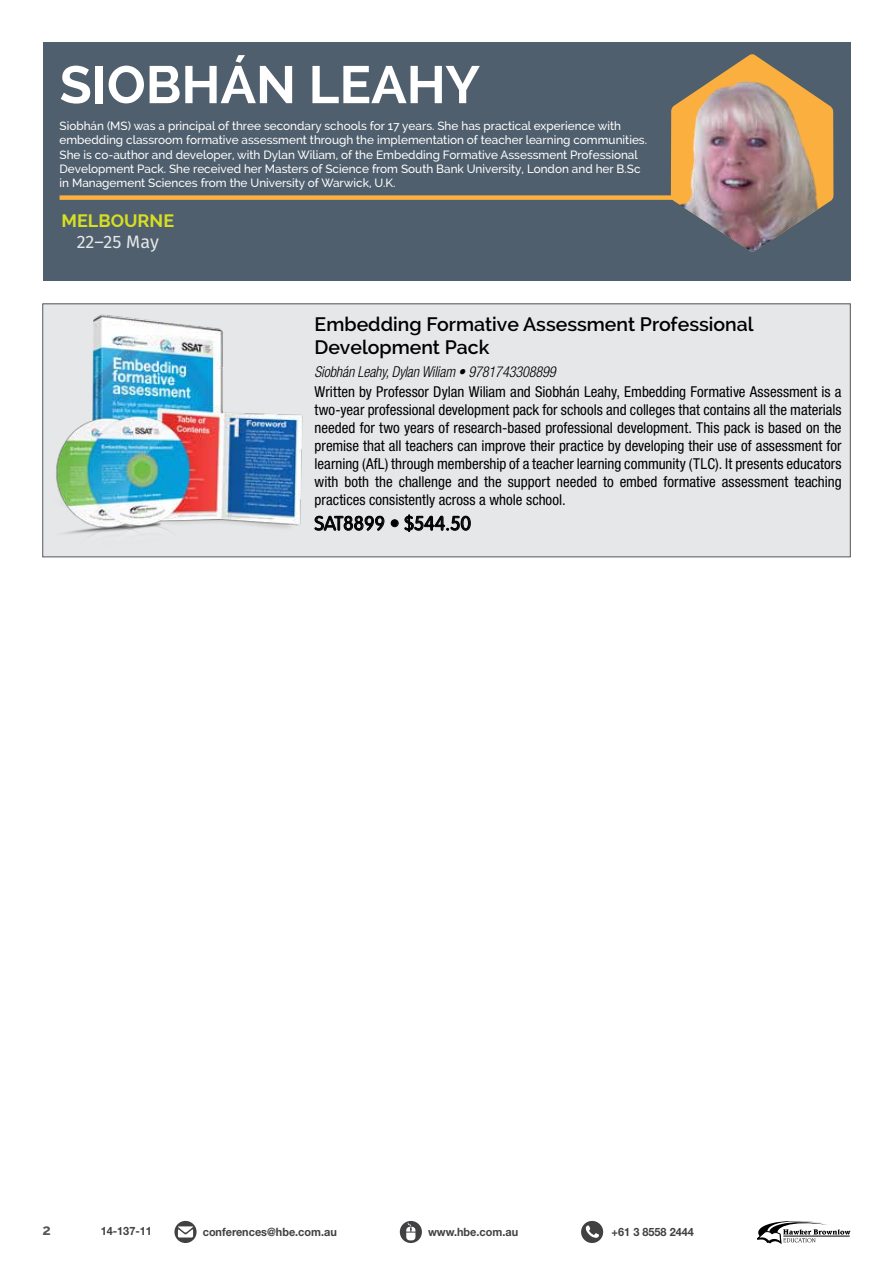
<style>
.page{position:relative;width:893px;height:1263px;background:#fff}
.page>*{position:absolute;margin:0;border:0;box-sizing:border-box;transform-origin:0 0}
.t1{font:700 52.5px "Raleway";color:#fff}
.t2{font:600 19.5px/23.4px "Raleway";color:#000}
.t3{font:300 19.5px "VAG Rounded";color:#000}
.t4{font:700 18px "Raleway";color:#d7df23}
.t5{font:18px "Fira Sans";color:#e6e7e8}
.t6{font:condensed 15px/18px "Helvetica Neue LT Std";color:#000;text-align:justify}
.t7{font:italic 300 condensed 15px "Helvetica Neue LT Std";letter-spacing:-.01em;color:#000;scale:.95 1}
.t8{font:700 15px "Raleway";color:#53575b}
.t9{font:500 12px/14.4px "Raleway";color:#fff}
.t10{font:700 11.55px "Helvetica Neue LT Std";color:#414042;scale:.95 1}
</style>
<div class="page">
<svg style="left:581px;top:1221px;width:22px;height:22px"></svg>
<svg style="left:400px;top:1221px;width:22px;height:22px"></svg>
<svg style="left:174px;top:1221px;width:23px;height:22px"></svg>
<svg style="left:757px;top:1221px;width:93px;height:23px"></svg>
<hr style="left:783px;top:1236px;width:67px;height:1px;background:#000">
<div style="left:43px;top:43px;width:807px;height:238px;background:#505f6d"></div>
<div style="left:60px;top:195px;width:760px;height:5px;background:#fbb040"></div>
<svg style="left:726px;top:54px;width:53px;height:17px"></svg>
<img style="left:671px;top:71px;width:162px;height:181px">
<div style="left:43px;top:304px;width:807px;height:253px;background:#e6e7e8"></div>
<svg style="left:315px;top:516px;width:69px;height:14px"></svg>
<div style="left:391px;top:520px;width:7px;height:7px;border:1px solid #000;border-radius:50%"></div>
<svg style="left:405px;top:514px;width:65px;height:18px"></svg>
<div style="left:43px;top:304px;width:807px;height:253px;border:1px solid #53575b"></div>
<img style="left:56px;top:314px;width:247px;height:221px">
<h1 class="t1" style="left:60px;top:55px;width:422px">SIOBHΠÁN LEAHY</h1>
<p class="t9" style="left:60px;top:118px;width:589px">Siobhán (MS) was a principal of three secondary schools for 17 years. She has practical experience with embedding classroom formative assessment through the implementation of teacher learning communities.<br>She is co-author and developer, with Dylan Wiliam, of the Embedding Formative Assessment Professional Development Pack. She received her Masters of Science from South Bank University, London and her B.Sc in Management Sciences from the University of Warwick, U.K.</p>
<p class="t4" style="left:61px;top:211px;width:114px">MELBOURNE</p>
<p class="t5" style="left:77px;top:229px;width:84px">22–25 May</p>
<h2 class="t2" style="left:315px;top:312px;width:441px">Embedding Formative Assessment Professional<br>Development Pack</h2>
<p class="t7" style="left:315px;top:363px;width:255px">Siobhán Leahy, Dylan Wiliam • 9781743308899</p>
<p class="t6" style="left:315px;top:382px;width:529px">Written by Professor Dylan Wiliam and Siobhán Leahy, Embedding Formative Assessment is a two-year professional development pack for schools and colleges that contains all the materials needed for two years of research-based professional development. This pack is based on the premise that all teachers can improve their practice by developing their use of assessment for learning (AfL) through membership of a teacher learning community (TLC). It presents educators with both the challenge and the support needed to embed formative assessment teaching practices consistently across a whole school.</p>
<h2 class="t3" style="left:315px;top:512px;width:158px">SAT8899 • $544.50</h2>
<p class="t8" style="left:43px;top:1221px;width:10px">2</p>
<p class="t10" style="left:101px;top:1224px;width:56px">14-137-11</p>
<p class="t10" style="left:203px;top:1225px;width:143px">conferences@hbe.com.au</p>
<p class="t10" style="left:428px;top:1225px;width:96px">www.hbe.com.au</p>
<p class="t10" style="left:612px;top:1225px;width:88px">+61 3 8558 2444</p>
</div>
